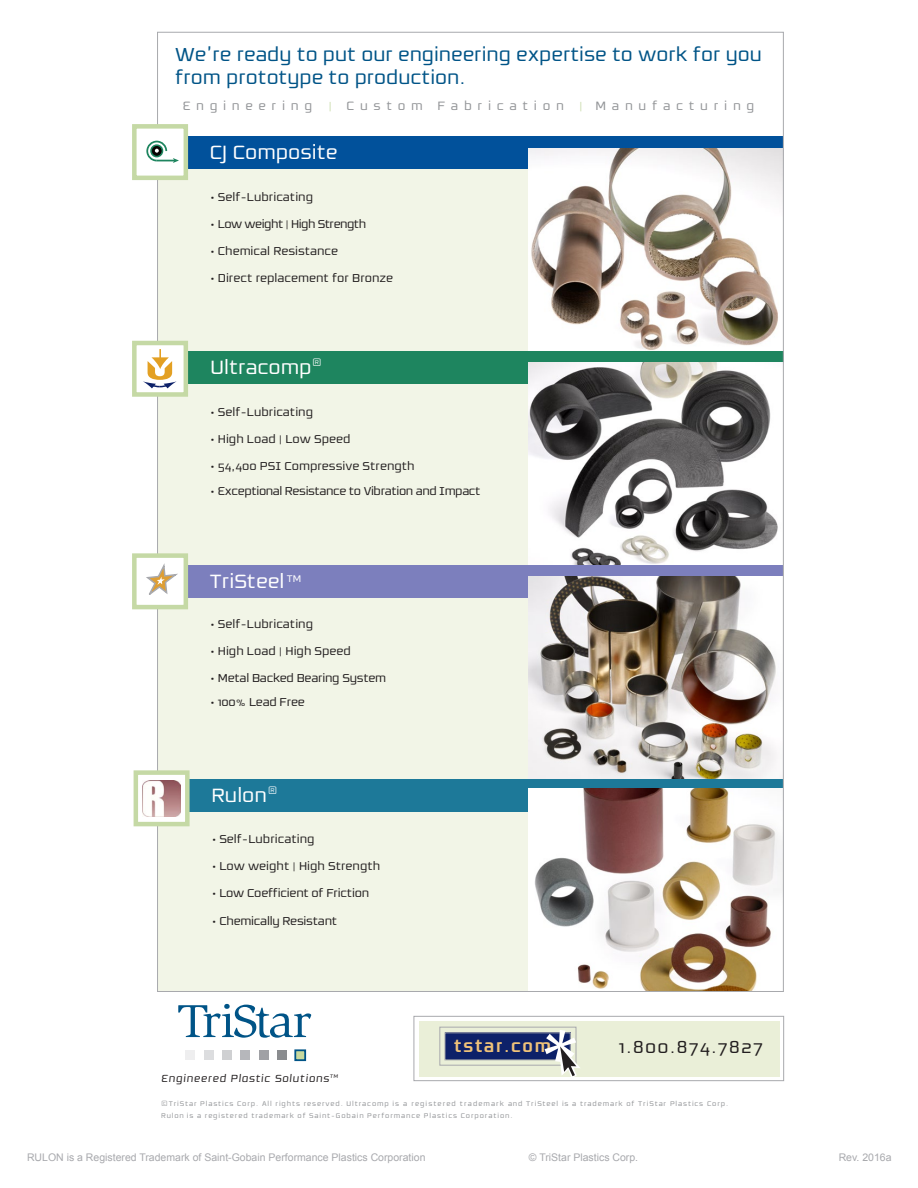
<style>
.page{position:relative;width:918px;height:1188px;background:#fff}
.page>*{position:absolute;margin:0;border:0;box-sizing:border-box;transform-origin:0 0}
.t1{font:21.45px "Resea";color:#fff}
.t2{font:21px/22.5px "Resea";color:#005487}
.t3{font:19.5px "Resea";letter-spacing:.055em;color:#231f20}
.t4{font:700 19.5px "Resea";letter-spacing:.055em;color:#efc279}
.t5{font:13.5px "Resea";letter-spacing:.42em;color:#939598}
.t6{font:12.75px "Resea";color:#231f20}
.t7{font:12.75px "Resea";letter-spacing:-.02em;color:#231f20}
.t8{font:12.75px "Resea";letter-spacing:-.03em;color:#231f20}
.t9{font:12.75px "Resea";letter-spacing:-.04em;color:#231f20}
.t10{font:italic 11.55px "Resea";letter-spacing:.055em;color:#231f20}
.t11{font:10.5px "Arial";color:#a8a9ad}
.t12{font:7.5px "Resea";letter-spacing:.115em;color:#939598}
.s1{color:#c5d9a5}
</style>
<div class="page">
<div style="left:157px;top:160px;width:627px;height:832px;background:#f2f5e7"></div>
<div style="left:145px;top:136px;width:638px;height:33px;background:#01519b"></div>
<div style="left:419px;top:1021px;width:360px;height:55px;background:#eaefd8"></div>
<div style="left:414px;top:1016px;width:370px;height:65px;border:1px solid #a8a9ad"></div>
<div style="left:445px;top:1033px;width:125px;height:27px;background:#0d2169"></div>
<div style="left:444px;top:1032px;width:127px;height:28px;border:1px solid #a8a9ad"></div>
<div style="left:439px;top:1027px;width:138px;height:39px;border:1px solid #a8a9ad"></div>
<svg style="left:545px;top:1030px;width:36px;height:47px"></svg>
<svg style="left:178px;top:1004px;width:133px;height:34px"></svg>
<div style="left:185px;top:1050px;width:10px;height:10px;background:#eeeeef"></div>
<div style="left:204px;top:1050px;width:10px;height:10px;background:#dcdddf"></div>
<div style="left:222px;top:1050px;width:10px;height:10px;background:#cfd0d2"></div>
<div style="left:240px;top:1050px;width:10px;height:10px;background:#b6b7bb"></div>
<div style="left:259px;top:1050px;width:10px;height:10px;background:#a0a1a5"></div>
<div style="left:277px;top:1050px;width:10px;height:10px;background:#8a8c8f"></div>
<div style="left:295px;top:1050px;width:10px;height:10px;background:#c8d99e"></div>
<div style="left:294px;top:1049px;width:12px;height:12px;border:2px solid #005487"></div>
<img style="left:528px;top:149px;width:254px;height:202px">
<div style="left:146px;top:351px;width:637px;height:33px;background:#1e855f"></div>
<img style="left:528px;top:362px;width:254px;height:203px">
<div style="left:146px;top:565px;width:637px;height:33px;background:#7c7fbd"></div>
<img style="left:528px;top:576px;width:254px;height:203px">
<div style="left:146px;top:779px;width:637px;height:33px;background:#1d7999"></div>
<img style="left:528px;top:788px;width:254px;height:202px">
<div style="left:134px;top:128px;width:52px;height:51px;background:#fff"></div>
<div style="left:132px;top:124px;width:56px;height:56px;border:4px solid #c5d9a5"></div>
<svg style="left:146px;top:140px;width:33px;height:23px"></svg>
<div style="left:134px;top:343px;width:52px;height:51px;background:#fff"></div>
<svg style="left:143px;top:349px;width:34px;height:39px"></svg>
<div style="left:132px;top:341px;width:56px;height:56px;border:4px solid #c5d9a5"></div>
<div style="left:134px;top:557px;width:52px;height:52px;background:#fff"></div>
<svg style="left:146px;top:563px;width:32px;height:32px"></svg>
<div style="left:132px;top:553px;width:56px;height:56px;border:4px solid #c5d9a5"></div>
<div style="left:136px;top:773px;width:52px;height:52px;background:#fff"></div>
<div style="left:134px;top:770px;width:56px;height:56px;border:4px solid #c5d9a5"></div>
<img style="left:143px;top:781px;width:38px;height:36px">
<p class="t2" style="left:175px;top:43px;width:588px">We’re ready to put our engineering expertise to work for you from prototype to production.</p>
<p class="t5" style="left:183px;top:99px;width:573px">Engineering <span class="s1">|</span> Custom Fabrication <span class="s1">|</span> Manufacturing</p>
<p class="t1" style="left:210px;top:140px;width:129px">CJ Composite</p>
<p class="t6" style="left:210px;top:190px;width:104px">• Self-Lubricating</p>
<p class="t9" style="left:210px;top:217px;width:157px">• Low weight | High Strength</p>
<p class="t6" style="left:210px;top:244px;width:129px">• Chemical Resistance</p>
<p class="t6" style="left:210px;top:271px;width:184px">• Direct replacement for Bronze</p>
<p class="t1" style="left:211px;top:356px;width:113px">Ultracomp<sup>®</sup></p>
<p class="t6" style="left:210px;top:405px;width:104px">• Self-Lubricating</p>
<p class="t6" style="left:210px;top:432px;width:142px">• High Load | Low Speed</p>
<p class="t6" style="left:210px;top:459px;width:206px">• 54,400 PSI Compressive Strength</p>
<p class="t8" style="left:210px;top:485px;width:272px">• Exceptional Resistance to Vibration and Impact</p>
<p class="t1" style="left:210px;top:570px;width:93px">TriSteel <sup>TM</sup></p>
<p class="t6" style="left:210px;top:617px;width:104px">• Self-Lubricating</p>
<p class="t6" style="left:210px;top:644px;width:142px">• High Load | High Speed</p>
<p class="t7" style="left:210px;top:671px;width:177px">• Metal Backed Bearing System</p>
<p class="t7" style="left:210px;top:696px;width:96px">• 100% Lead Free</p>
<p class="t1" style="left:211px;top:784px;width:68px">Rulon<sup>®</sup></p>
<p class="t6" style="left:212px;top:832px;width:104px">• Self-Lubricating</p>
<p class="t6" style="left:212px;top:859px;width:170px">• Low weight | High Strength</p>
<p class="t7" style="left:212px;top:887px;width:159px">• Low Coefficient of Friction</p>
<p class="t7" style="left:212px;top:914px;width:127px">• Chemically Resistant</p>
<p class="t10" style="left:161px;top:1072px;width:178px">Engineered Plastic Solutions<sup>TM</sup></p>
<p class="t4" style="left:454px;top:1036px;width:99px">tstar.com</p>
<p class="t3" style="left:619px;top:1036px;width:146px">1.800.874.7827</p>
<p class="t12" style="left:161px;top:1100px;width:569px">©TriStar Plastics Corp. All rights reserved. Ultracomp is a registered trademark and TriSteel is a trademark of TriStar Plastics Corp.</p>
<p class="t12" style="left:161px;top:1111px;width:353px">Rulon is a registered trademark of Saint-Gobain Performance Plastics Corporation.</p>
<p class="t11" style="left:27px;top:1151px;width:400px">RULON is a Registered Trademark of Saint-Gobain Performance Plastics Corporation</p>
<p class="t11" style="left:529px;top:1151px;width:111px">© TriStar Plastics Corp.</p>
<p class="t11" style="left:839px;top:1151px;width:54px">Rev. 2016a</p>
</div>
